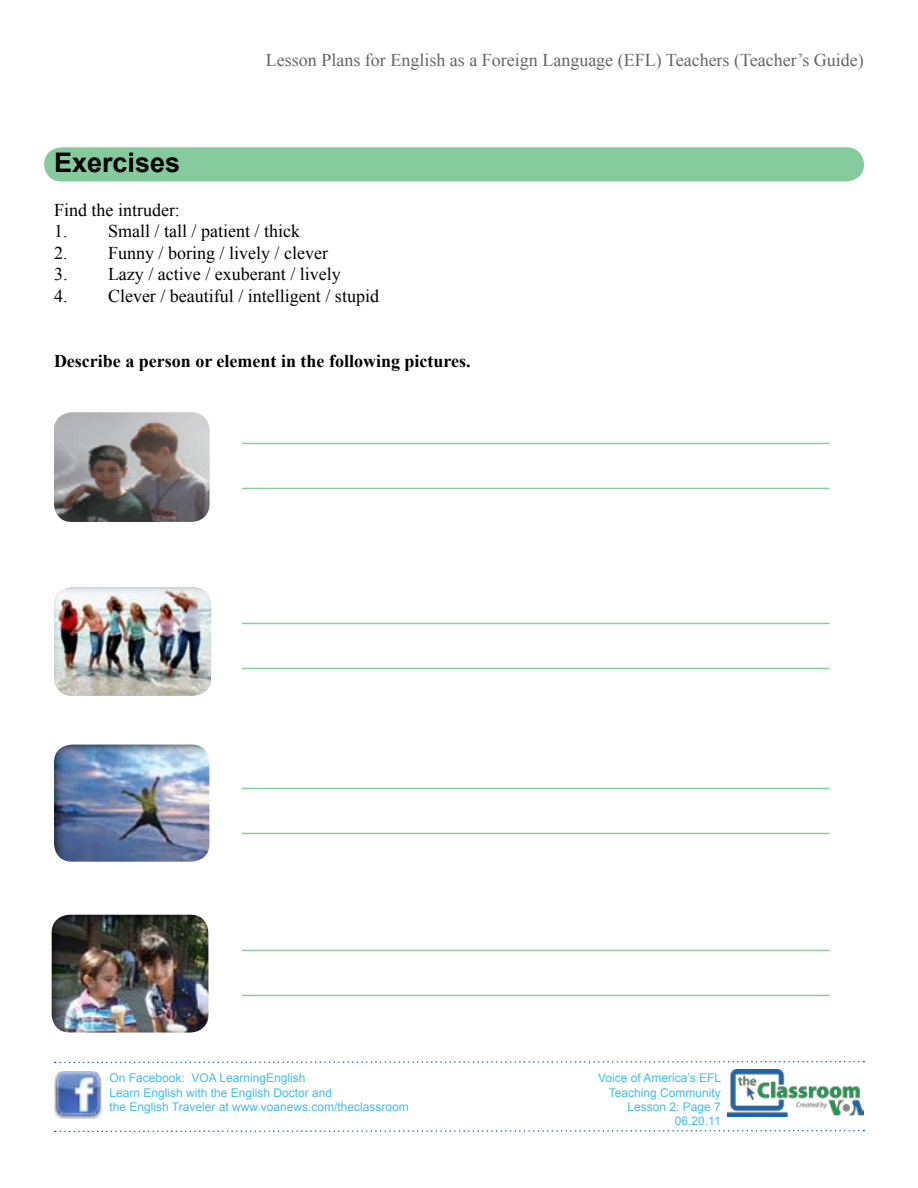
<style>
.page{position:relative;width:918px;height:1188px;background:#fff}
.page>*{position:absolute;margin:0;border:0;box-sizing:border-box;transform-origin:0 0}
.t1{font:700 27px "Arial";color:#000}
.t2{font:18px "Times New Roman";color:#000}
.t3{font:18px "Times New Roman";color:#636467}
.t4{font:700 18px "Times New Roman";color:#000}
.t5{font:12px/14.4px "Arial";color:#42bdee;text-align:right}
</style>
<div class="page">
<div style="left:44px;top:147px;width:820px;height:34px;background:#85ca9c"></div>
<img style="left:727px;top:1070px;width:137px;height:47px">
<svg style="left:55px;top:1060px;width:809px;height:4px"></svg>
<img style="left:54px;top:1071px;width:48px;height:48px">
<svg style="left:55px;top:1129px;width:809px;height:4px"></svg>
<img style="left:54px;top:412px;width:155px;height:110px">
<hr style="left:242px;top:443px;width:587px;height:1px;background:#8acc9c">
<hr style="left:242px;top:488px;width:587px;height:1px;background:#8acc9c">
<img style="left:54px;top:587px;width:157px;height:109px">
<hr style="left:242px;top:623px;width:587px;height:1px;background:#8acc9c">
<hr style="left:242px;top:668px;width:587px;height:1px;background:#8acc9c">
<img style="left:54px;top:745px;width:155px;height:117px">
<hr style="left:242px;top:788px;width:587px;height:1px;background:#8acc9c">
<hr style="left:242px;top:833px;width:587px;height:1px;background:#8acc9c">
<img style="left:52px;top:915px;width:156px;height:118px">
<hr style="left:242px;top:950px;width:587px;height:1px;background:#8acc9c">
<hr style="left:242px;top:995px;width:587px;height:1px;background:#8acc9c">
<h2 class="t3" style="left:266px;top:48px;width:600px">Lesson Plans for English as a Foreign Language (EFL) Teachers (Teacher’s Guide)</h2>
<h1 class="t1" style="left:54px;top:145px;width:128px">Exercises</h1>
<h2 class="t2" style="left:54px;top:197px;width:127px">Find the intruder:</h2>
<h2 class="t2" style="left:54px;top:219px;width:248px">1. Small / tall / patient / thick</h2>
<h2 class="t2" style="left:54px;top:241px;width:275px">2. Funny / boring / lively / clever</h2>
<h2 class="t2" style="left:54px;top:262px;width:288px">3. Lazy / active / exuberant / lively</h2>
<h2 class="t2" style="left:54px;top:284px;width:327px">4. Clever / beautiful / intelligent / stupid</h2>
<h2 class="t4" style="left:54px;top:348px;width:418px">Describe a person or element in the following pictures.</h2>
<p class="t5" style="left:110px;top:1071px;width:301px;text-align:left">On Facebook: VOA LearningEnglish<br>Learn English with the English Doctor and<br>the English Traveler at www.voanews.com/theclassroom</p>
<p class="t5" style="left:598px;top:1071px;width:125px">Voice of America’s EFL<br>Teaching Community<br>Lesson 2: Page 7<br>06.20.11</p>
</div>
